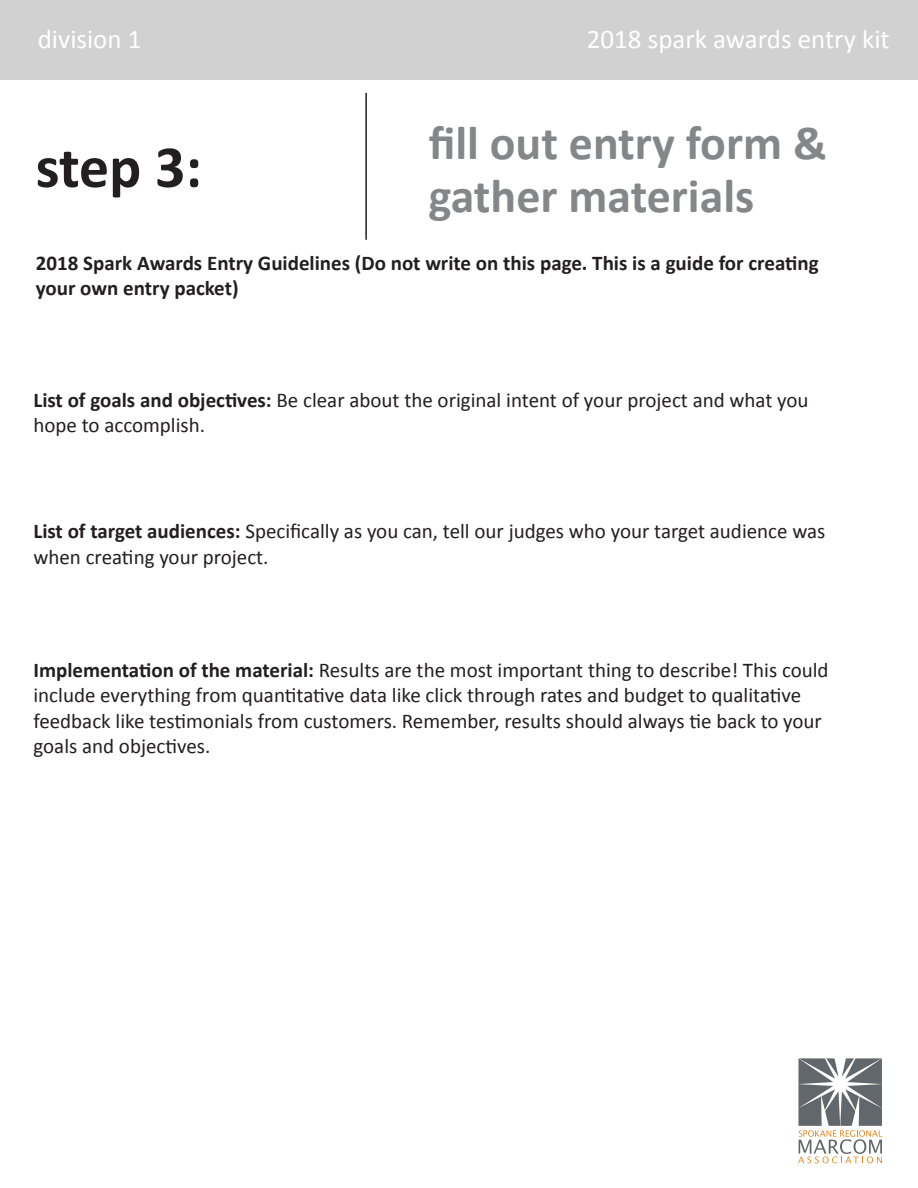
<style>
.page{position:relative;width:918px;height:1188px;background:#fff}
.page>*{position:absolute;margin:0;border:0;box-sizing:border-box;transform-origin:0 0}
.t1{font:700 60px "Calibri";color:#231f20}
.t2{font:700 48px "Calibri";color:#858688}
.t3{font:27px "Calibri";color:#fff}
.t4{font:21px/25.2px "Calibri";color:#231f20}
.t5{font:700 21px/25.2px "Calibri";color:#231f20}
.s1{font-weight:700}
</style>
<div class="page">
<div style="left:0;top:0;width:918px;height:80px;background:#d1d1d1"></div>
<hr style="left:365px;top:93px;width:2px;height:147px;background:#231f20">
<svg style="left:798px;top:1058px;width:84px;height:105px"></svg>
<p class="t3" style="left:38px;top:22px;width:105px">division 1</p>
<p class="t3" style="left:587px;top:22px;width:304px">2018 spark awards entry kit</p>
<p class="t2" style="left:429px;top:113px;width:400px">fill out entry form &amp;</p>
<p class="t2" style="left:429px;top:165px;width:327px">gather materials</p>
<p class="t5" style="left:36px;top:250px;width:784px">2018 Spark Awards Entry Guidelines (Do not write on this page. This is a guide for creating your own entry packet)</p>
<p class="t1" style="left:36px;top:129px;width:168px">step 3:</p>
<p class="t4" style="left:33px;top:388px;width:777px"><span class="s1">List of goals and objectives:</span> Be clear about the original intent of your project and what you hope to accomplish.</p>
<p class="t4" style="left:33px;top:519px;width:793px"><span class="s1">List of target audiences:</span> Specifically as you can, tell our judges who your target audience was when creating your project.</p>
<p class="t4" style="left:33px;top:658px;width:797px"><span class="s1">Implementation of the material:</span> Results are the most important thing to describe! This could include everything from quantitative data like click through rates and budget to qualitative feedback like testimonials from customers. Remember, results should always tie back to your goals and objectives.</p>
</div>
